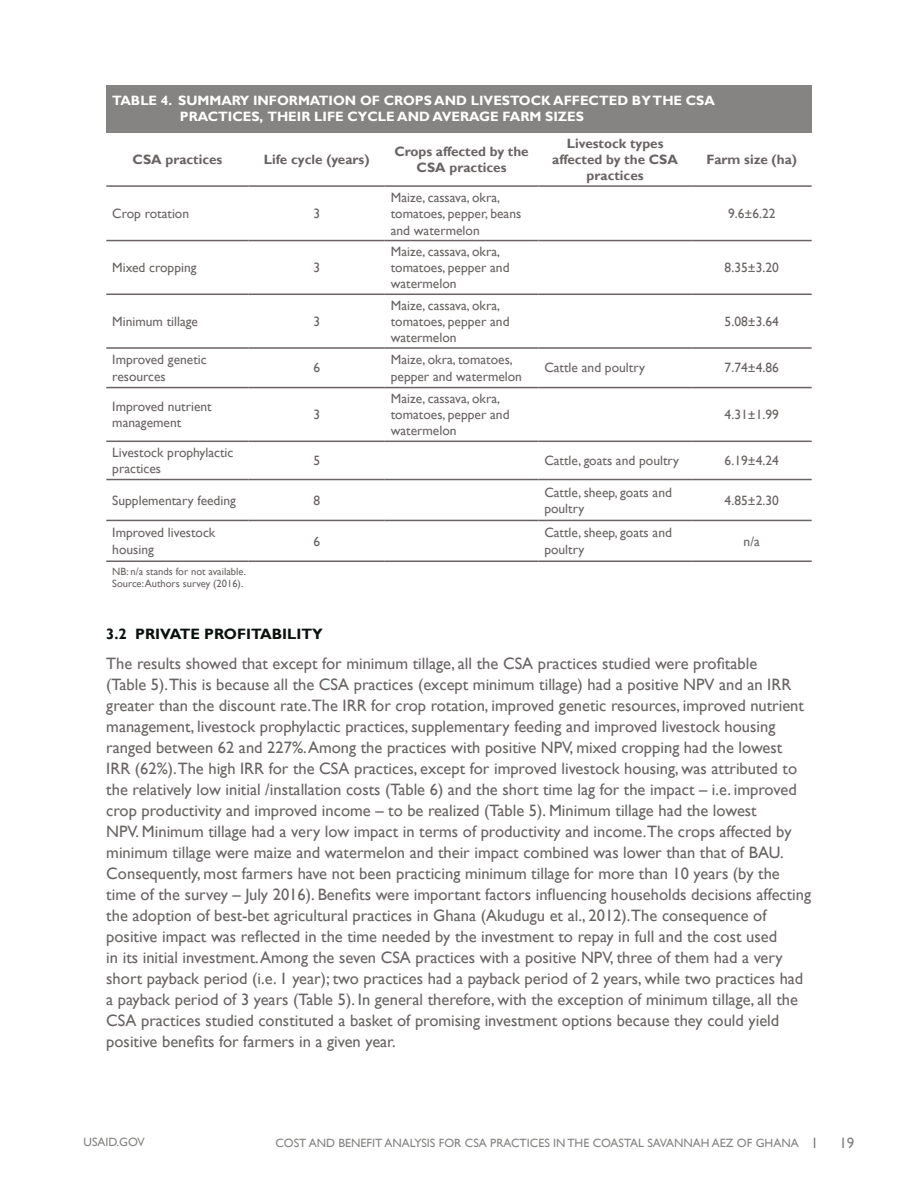
<style>
.page{position:relative;width:918px;height:1188px;background:#fff}
.page>*{position:absolute;margin:0;border:0;box-sizing:border-box;transform-origin:0 0}
.t1{font:16.5px/21px "Gill Sans";color:#696463}
.t2{font:700 15px "Gill Sans";color:#0b120d}
.t3{font:15px "Gill Sans";color:#858482}
.t4{font:13.5px/16.2px "Gill Sans";color:#696463}
.t5{font:700 13.5px/16.2px "Gill Sans";color:#696463;text-align:center}
.t6{font:700 13.5px/16.2px "Gill Sans";color:#fff}
.t7{font:12px "Gill Sans";color:#858482}
.t8{font:10.5px/12.6px "Gill Sans";color:#696463}
</style>
<div class="page">
<hr style="left:106px;top:240px;width:143px;height:1px;background:#696463">
<hr style="left:249px;top:240px;width:136px;height:1px;background:#696463">
<hr style="left:385px;top:240px;width:153px;height:1px;background:#696463">
<hr style="left:538px;top:240px;width:154px;height:1px;background:#696463">
<hr style="left:692px;top:240px;width:120px;height:1px;background:#696463">
<hr style="left:106px;top:294px;width:143px;height:1px;background:#696463">
<hr style="left:249px;top:294px;width:136px;height:1px;background:#696463">
<hr style="left:385px;top:294px;width:153px;height:1px;background:#696463">
<hr style="left:538px;top:294px;width:154px;height:1px;background:#696463">
<hr style="left:692px;top:294px;width:120px;height:1px;background:#696463">
<hr style="left:106px;top:347px;width:143px;height:2px;background:#696463">
<hr style="left:249px;top:347px;width:136px;height:2px;background:#696463">
<hr style="left:385px;top:347px;width:153px;height:2px;background:#696463">
<hr style="left:538px;top:347px;width:154px;height:2px;background:#696463">
<hr style="left:692px;top:347px;width:120px;height:2px;background:#696463">
<hr style="left:106px;top:387px;width:143px;height:1px;background:#696463">
<hr style="left:249px;top:387px;width:136px;height:1px;background:#696463">
<hr style="left:385px;top:387px;width:153px;height:1px;background:#696463">
<hr style="left:538px;top:387px;width:154px;height:1px;background:#696463">
<hr style="left:692px;top:387px;width:120px;height:1px;background:#696463">
<hr style="left:106px;top:441px;width:143px;height:1px;background:#696463">
<hr style="left:249px;top:441px;width:136px;height:1px;background:#696463">
<hr style="left:385px;top:441px;width:153px;height:1px;background:#696463">
<hr style="left:538px;top:441px;width:154px;height:1px;background:#696463">
<hr style="left:692px;top:441px;width:120px;height:1px;background:#696463">
<hr style="left:106px;top:479px;width:143px;height:1px;background:#696463">
<hr style="left:249px;top:479px;width:136px;height:1px;background:#696463">
<hr style="left:385px;top:479px;width:153px;height:1px;background:#696463">
<hr style="left:538px;top:479px;width:154px;height:1px;background:#696463">
<hr style="left:692px;top:479px;width:120px;height:1px;background:#696463">
<hr style="left:106px;top:520px;width:143px;height:1px;background:#696463">
<hr style="left:249px;top:520px;width:136px;height:1px;background:#696463">
<hr style="left:385px;top:520px;width:153px;height:1px;background:#696463">
<hr style="left:538px;top:520px;width:154px;height:1px;background:#696463">
<hr style="left:692px;top:520px;width:120px;height:1px;background:#696463">
<hr style="left:106px;top:561px;width:143px;height:1px;background:#696463">
<hr style="left:249px;top:561px;width:136px;height:1px;background:#696463">
<hr style="left:385px;top:561px;width:153px;height:1px;background:#696463">
<hr style="left:538px;top:561px;width:154px;height:1px;background:#696463">
<hr style="left:692px;top:561px;width:120px;height:1px;background:#696463">
<hr style="left:106px;top:185px;width:143px;height:2px;background:#696463">
<hr style="left:249px;top:185px;width:136px;height:2px;background:#696463">
<hr style="left:385px;top:185px;width:153px;height:2px;background:#696463">
<hr style="left:538px;top:185px;width:154px;height:2px;background:#696463">
<hr style="left:692px;top:185px;width:120px;height:2px;background:#696463">
<div style="left:106px;top:85px;width:706px;height:47px;background:#858482"></div>
<p class="t6" style="left:180px;top:93px;width:537px;text-indent:-68px">TABLE 4. SUMMARY INFORMATION OF CROPS AND LIVESTOCK AFFECTED BY THE CSA<br>PRACTICES, THEIR LIFE CYCLE AND AVERAGE FARM SIZES</p>
<p class="t5" style="left:133px;top:152px;width:91px">CSA practices</p>
<p class="t5" style="left:264px;top:152px;width:107px">Life cycle (years)</p>
<p class="t5" style="left:394px;top:143px;width:136px">Crops affected by the<br>CSA practices</p>
<p class="t5" style="left:552px;top:135px;width:127px">Livestock types affected by the CSA practices</p>
<p class="t4" style="left:112px;top:206px;width:78px">Crop rotation</p>
<p class="t4" style="left:313px;top:206px;width:8px">3</p>
<p class="t4" style="left:112px;top:260px;width:86px">Mixed cropping</p>
<p class="t4" style="left:313px;top:260px;width:8px">3</p>
<p class="t4" style="left:112px;top:313px;width:87px">Minimum tillage</p>
<p class="t4" style="left:313px;top:313px;width:8px">3</p>
<p class="t4" style="left:391px;top:190px;width:132px">Maize, cassava, okra, tomatoes, pepper, beans and watermelon</p>
<p class="t4" style="left:391px;top:243px;width:120px">Maize, cassava, okra, tomatoes, pepper and watermelon</p>
<p class="t4" style="left:391px;top:297px;width:120px">Maize, cassava, okra, tomatoes, pepper and watermelon</p>
<p class="t5" style="left:706px;top:152px;width:92px">Farm size (ha)</p>
<p class="t4" style="left:728px;top:206px;width:49px">9.6±6.22</p>
<p class="t4" style="left:725px;top:260px;width:56px">8.35±3.20</p>
<p class="t4" style="left:725px;top:313px;width:56px">5.08±3.64</p>
<p class="t4" style="left:112px;top:352px;width:96px">Improved genetic resources</p>
<p class="t4" style="left:313px;top:360px;width:8px">6</p>
<p class="t4" style="left:391px;top:352px;width:133px">Maize, okra, tomatoes, pepper and watermelon</p>
<p class="t4" style="left:544px;top:360px;width:102px">Cattle and poultry</p>
<p class="t4" style="left:725px;top:360px;width:56px">7.74±4.86</p>
<p class="t4" style="left:112px;top:399px;width:101px">Improved nutrient management</p>
<p class="t4" style="left:313px;top:407px;width:8px">3</p>
<p class="t4" style="left:391px;top:390px;width:120px">Maize, cassava, okra, tomatoes, pepper and watermelon</p>
<p class="t4" style="left:725px;top:407px;width:56px">4.31±1.99</p>
<p class="t4" style="left:112px;top:445px;width:123px">Livestock prophylactic practices</p>
<p class="t4" style="left:313px;top:453px;width:8px">5</p>
<p class="t4" style="left:544px;top:453px;width:136px">Cattle, goats and poultry</p>
<p class="t4" style="left:725px;top:453px;width:56px">6.19±4.24</p>
<p class="t4" style="left:112px;top:492px;width:125px">Supplementary feeding</p>
<p class="t4" style="left:313px;top:492px;width:8px">8</p>
<p class="t4" style="left:544px;top:484px;width:129px">Cattle, sheep, goats and poultry</p>
<p class="t4" style="left:725px;top:492px;width:56px">4.85±2.30</p>
<p class="t4" style="left:112px;top:525px;width:105px">Improved livestock housing</p>
<p class="t4" style="left:313px;top:533px;width:8px">6</p>
<p class="t4" style="left:544px;top:525px;width:129px">Cattle, sheep, goats and poultry</p>
<p class="t4" style="left:744px;top:533px;width:18px">n/a</p>
<p class="t8" style="left:112px;top:565px;width:135px">NB: n/a stands for not available.<br>Source: Authors survey (2016).</p>
<p class="t2" style="left:106px;top:625px;width:218px">3.2 PRIVATE PROFITABILITY</p>
<p class="t1" style="left:106px;top:653px;width:706px">The results showed that except for minimum tillage, all the CSA practices studied were profitable<br>(Table 5).This is because all the CSA practices (except minimum tillage) had a positive NPV and an IRR greater than the discount rate.The IRR for crop rotation, improved genetic resources, improved nutrient management, livestock prophylactic practices, supplementary feeding and improved livestock housing ranged between 62 and 227%. Among the practices with positive NPV, mixed cropping had the lowest<br>IRR (62%).The high IRR for the CSA practices, except for improved livestock housing, was attributed to the relatively low initial /installation costs (Table 6) and the short time lag for the impact – i.e. improved crop productivity and improved income – to be realized (Table 5). Minimum tillage had the lowest<br>NPV. Minimum tillage had a very low impact in terms of productivity and income.The crops affected by minimum tillage were maize and watermelon and their impact combined was lower than that of BAU.<br>Consequently, most farmers have not been practicing minimum tillage for more than 10 years (by the time of the survey – July 2016). Benefits were important factors influencing households decisions affecting the adoption of best-bet agricultural practices in Ghana (Akudugu et al., 2012).The consequence of positive impact was reflected in the time needed by the investment to repay in full and the cost used<br>in its initial investment. Among the seven CSA practices with a positive NPV, three of them had a very short payback period (i.e. 1 year); two practices had a payback period of 2 years, while two practices had a payback period of 3 years (Table 5). In general therefore, with the exception of minimum tillage, all the CSA practices studied constituted a basket of promising investment options because they could yield positive benefits for farmers in a given year.</p>
<p class="t7" style="left:84px;top:1135px;width:63px">USAID.GOV</p>
<p class="t7" style="left:275px;top:1136px;width:525px">COST AND BENEFIT ANALYSIS FOR CSA PRACTICES IN THE COASTAL SAVANNAH AEZ OF GHANA</p>
<p class="t3" style="left:839px;top:1134px;width:16px">19</p>
</div>
